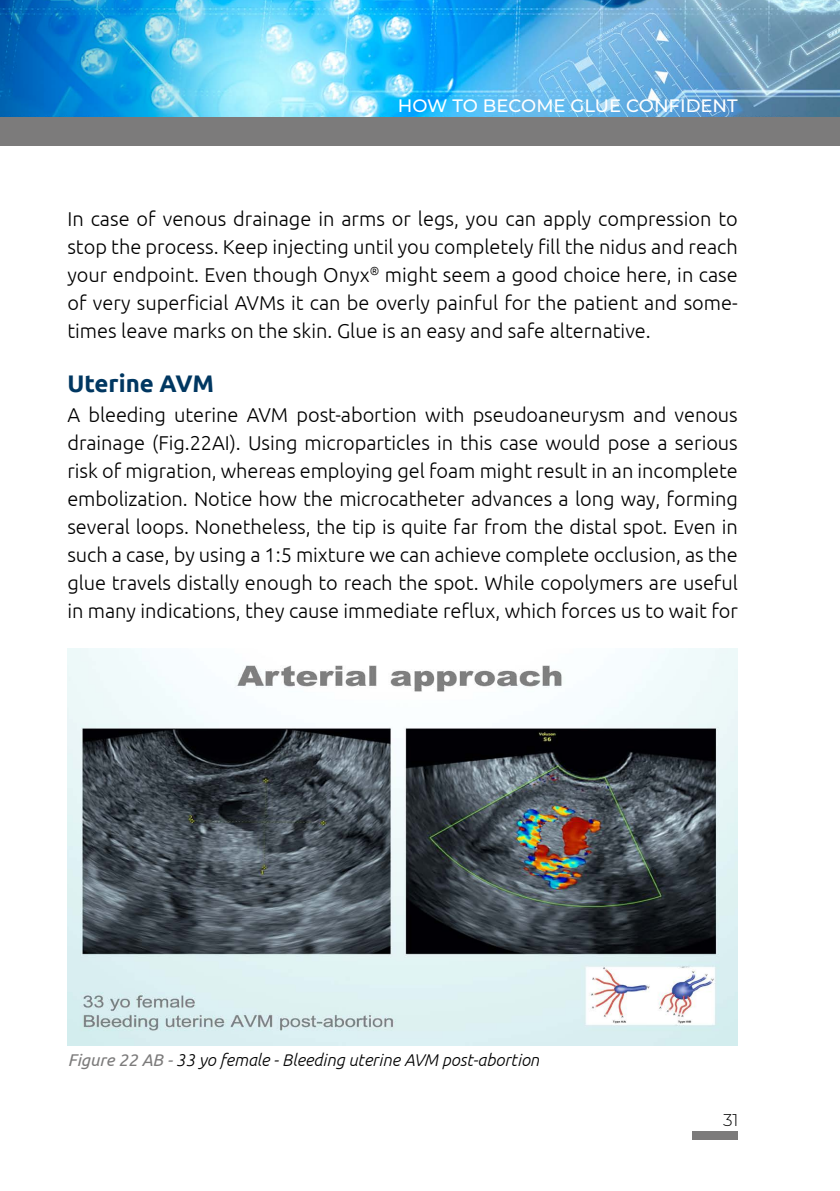
<style>
.page{position:relative;width:840px;height:1191px;background:#fff}
.page>*{position:absolute;margin:0;border:0;box-sizing:border-box;transform-origin:0 0}
.t1{font:700 24px "Ubuntu";color:#003761}
.t2{font:300 20px/28px "Ubuntu";color:#000;text-align:justify}
.t3{font:500 18px "Montserrat";color:#fff}
.t4{font:italic 300 17px "Ubuntu";color:#000}
.t5{font:300 17px "Montserrat";color:#000}
.s1{font-weight:400;color:#7c7b7b}
</style>
<div class="page">
<div style="left:0;top:117px;width:839px;height:28px;background:#7c7b7b"></div>
<img style="left:278px;top:0;width:561px;height:117px">
<svg style="left:0;top:0;width:278px;height:117px"></svg>
<div style="left:692px;top:1131px;width:45px;height:9px;background:#7c7b7b"></div>
<img style="left:68px;top:648px;width:669px;height:397px">
<p class="t3" style="left:398px;top:93px;width:341px">HOW TO BECOME GLUE CONFIDENT</p>
<p class="t2" style="left:67px;top:204px;width:671px">In case of venous drainage in arms or legs, you can apply compression to stop the process. Keep injecting until you completely fill the nidus and reach your endpoint. Even though Onyx<sup>®</sup> might seem a good choice here, in case of very superficial AVMs it can be overly painful for the patient and some&shy;times leave marks on the skin. Glue is an easy and safe alternative.</p>
<p class="t1" style="left:67px;top:369px;width:148px">Uterine AVM</p>
<p class="t2" style="left:67px;top:400px;width:671px">A bleeding uterine AVM post-abortion with pseudoaneurysm and venous drainage (Fig.22AI). Using microparticles in this case would pose a serious risk of migration, whereas employing gel foam might result in an incomplete embolization. Notice how the microcatheter advances a long way, forming several loops. Nonetheless, the tip is quite far from the distal spot. Even in such a case, by using a 1:5 mixture we can achieve complete occlusion, as the glue travels distally enough to reach the spot. While copolymers are useful in many indications, they cause immediate reflux, which forces us to wait for</p>
<p class="t4" style="left:68px;top:1050px;width:472px"><span class="s1">Figure 22 AB -</span> 33 yo female - Bleeding uterine AVM post-abortion</p>
<p class="t5" style="left:722px;top:1108px;width:17px">31</p>
</div>
